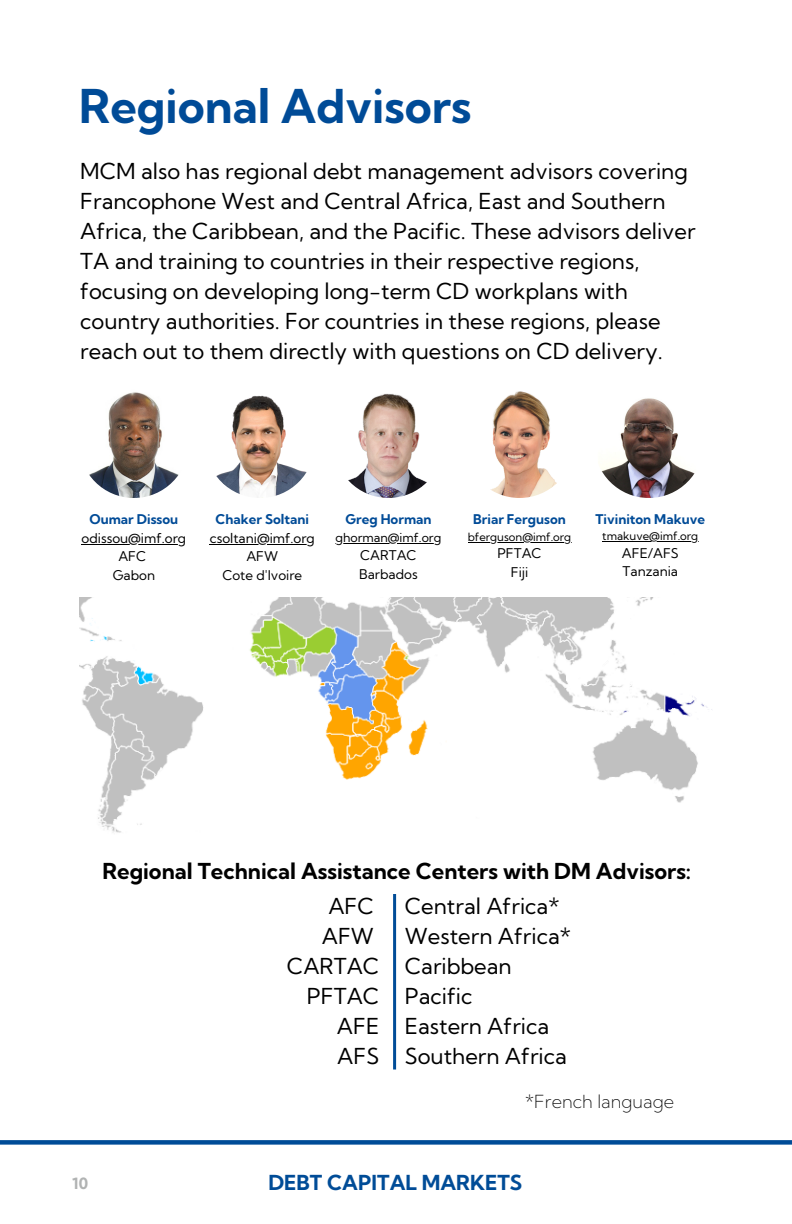
<style>
.page{position:relative;width:792px;height:1224px;background:#fff}
.page>*{position:absolute;margin:0;border:0;box-sizing:border-box;transform-origin:0 0}
.t1{font:700 46.6px "Kumbh Sans";color:#004b97}
.t2{font:22px/30px "Kumbh Sans";color:#000}
.t3{font:700 22px "Kumbh Sans";color:#000}
.t4{font:700 20.8px "Kumbh Sans";color:#004c97}
.t5{font:200 18px "Kumbh Sans";color:#000}
.t6{font:700 15.6px "Kumbh Sans";color:#b1b3b3}
.t7{font:13.4px/18.6px "Kumbh Sans";color:#000;text-align:center}
.t8{font:700 13.4px "Kumbh Sans";color:#004b97}
.t9{font:12.4px "Kumbh Sans";color:#000}
.t10{font:11.4px "Kumbh Sans";color:#000}
</style>
<div class="page">
<img style="left:79px;top:597px;width:633px;height:236px">
<img style="left:79px;top:389px;width:110px;height:109px;border-radius:50%">
<img style="left:205px;top:389px;width:110px;height:109px;border-radius:50%">
<img style="left:334px;top:389px;width:109px;height:109px;border-radius:50%">
<img style="left:465px;top:389px;width:109px;height:109px;border-radius:50%">
<img style="left:594px;top:389px;width:110px;height:109px;border-radius:50%">
<hr style="left:82px;top:544px;width:104px;height:1px;background:#000">
<hr style="left:210px;top:544px;width:105px;height:1px;background:#000">
<hr style="left:336px;top:543px;width:105px;height:1px;background:#000">
<hr style="left:468px;top:542px;width:103px;height:1px;background:#000">
<hr style="left:602px;top:541px;width:96px;height:1px;background:#000">
<div style="left:0;top:1140px;width:792px;height:5px;background:#004c97"></div>
<hr style="left:393px;top:894px;width:3px;height:176px;background:#004c97">
<h1 class="t1" style="left:79px;top:77px;width:394px">Regional Advisors</h1>
<p class="t2" style="left:80px;top:156px;width:617px">MCM also has regional debt management advisors covering Francophone West and Central Africa, East and Southern Africa, the Caribbean, and the Pacific. These advisors deliver TA and training to countries in their respective regions, focusing on developing long-term CD workplans with country authorities. For countries in these regions, please reach out to them directly with questions on CD delivery.</p>
<p class="t8" style="left:90px;top:511px;width:90px">Oumar Dissou</p>
<p class="t7" style="left:82px;top:529px;width:106px">odissou@imf.org<br>AFC<br>Gabon</p>
<p class="t8" style="left:216px;top:511px;width:95px">Chaker Soltani</p>
<p class="t7" style="left:210px;top:529px;width:107px">csoltani@imf.org<br>AFW<br>Cote d'Ivoire</p>
<p class="t8" style="left:345px;top:511px;width:88px">Greg Horman</p>
<p class="t9" style="left:336px;top:530px;width:107px">ghorman@imf.org</p>
<p class="t7" style="left:359px;top:546px;width:60px;text-align:left">CARTAC<br>Barbados</p>
<p class="t8" style="left:473px;top:511px;width:94px">Briar Ferguson</p>
<p class="t10" style="left:468px;top:530px;width:105px">bferguson@imf.org</p>
<p class="t7" style="left:497px;top:544px;width:46px">PFTAC<br>Fiji</p>
<p class="t8" style="left:596px;top:511px;width:111px">Tiviniton Makuve</p>
<p class="t10" style="left:602px;top:528px;width:98px">tmakuve@imf.org</p>
<p class="t7" style="left:622px;top:544px;width:58px;line-height:18px;text-align:left">AFE/AFS<br>Tanzania</p>
<p class="t3" style="left:102px;top:857px;width:590px">Regional Technical Assistance Centers with DM Advisors:</p>
<p class="t2" style="left:287px;top:891px;width:94px;text-align:right">AFC<br>AFW<br>CARTAC<br>PFTAC<br>AFE<br>AFS</p>
<p class="t2" style="left:405px;top:891px;width:168px">Central Africa*<br>Western Africa*<br>Caribbean<br>Pacific<br>Eastern Africa<br>Southern Africa</p>
<p class="t6" style="left:72px;top:1173px;width:17px">10</p>
<p class="t5" style="left:525px;top:1090px;width:150px">*French language</p>
<p class="t4" style="left:268px;top:1170px;width:255px">DEBT CAPITAL MARKETS</p>
</div>
